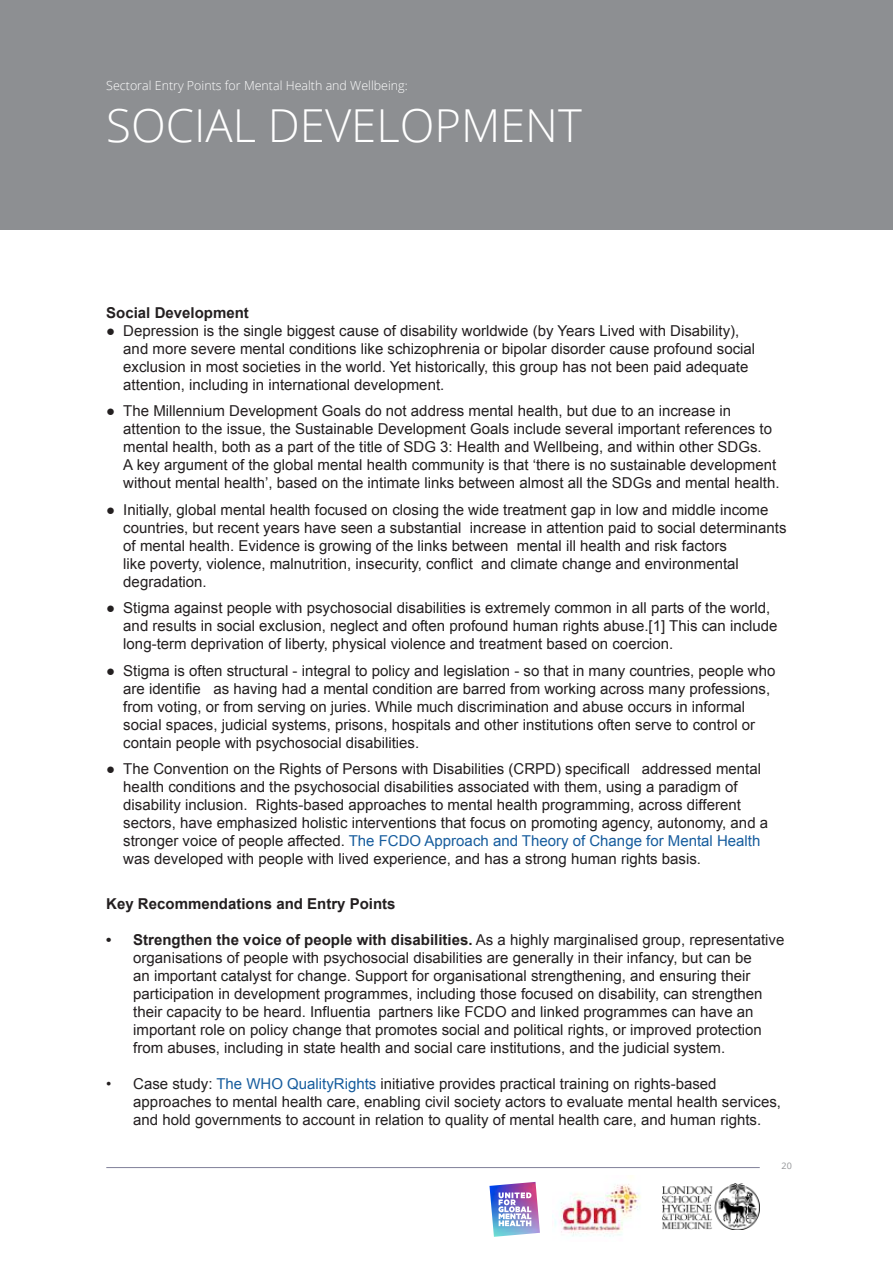
<style>
.page{position:relative;width:893px;height:1263px;background:#fff}
.page>*{position:absolute;margin:0;border:0;box-sizing:border-box;transform-origin:0 0}
.t1{font:300 45.45px "Open Sans";color:#fff}
.t2{font:15px/18px "Arial";color:#231f20}
.t3{font:700 15px "Arial";color:#231f20}
.t4{font:300 12.45px "Open Sans";color:#fff}
.t5{font:9px "Open Sans";color:#939598}
.s1{color:#175d9e}
.s2{font-weight:700}
</style>
<div class="page">
<div style="left:0;top:0;width:893px;height:230px;background:#8d8f92"></div>
<hr style="left:106px;top:1167px;width:654px;height:1px;background:#808099">
<img style="left:554px;top:1175px;width:87px;height:62px">
<img style="left:663px;top:1183px;width:97px;height:46px">
<img style="left:489px;top:1182px;width:51px;height:55px">
<p class="t4" style="left:106px;top:81px;width:303px">Sectoral Entry Points for Mental Health and Wellbeing:</p>
<h1 class="t1" style="left:106px;top:107px;width:477px">SOCIAL DEVELOPMENT</h1>
<p class="t3" style="left:106px;top:302px;width:144px">Social Development</p>
<p class="t2" style="left:123px;top:321px;width:633px;text-indent:-17px">● Depression is the single biggest cause of disability worldwide (by Years Lived with Disability), and more severe mental conditions like schizophrenia or bipolar disorder cause profound social exclusion in most societies in the world. Yet historically, this group has not been paid adequate attention, including in international development.</p>
<p class="t2" style="left:123px;top:402px;width:658px;text-indent:-17px">● The Millennium Development Goals do not address mental health, but due to an increase in attention to the issue, the Sustainable Development Goals include several important references to mental health, both as a part of the title of SDG 3: Health and Wellbeing, and within other SDGs.<br>A key argument of the global mental health community is that ‘there is no sustainable development without mental health’, based on the intimate links between almost all the SDGs and mental health.</p>
<p class="t2" style="left:123px;top:500px;width:665px;text-indent:-17px">● Initially, global mental health focused on closing the wide treatment gap in low and middle income countries, but recent years have seen a substantial increase in attention paid to social determinants of mental health. Evidence is growing of the links between mental ill health and risk factors<br>like poverty, violence, malnutrition, insecurity, conflict and climate change and environmental degradation.</p>
<p class="t2" style="left:123px;top:599px;width:656px;text-indent:-17px">● Stigma against people with psychosocial disabilities is extremely common in all parts of the world, and results in social exclusion, neglect and often profound human rights abuse.[1] This can include long-term deprivation of liberty, physical violence and treatment based on coercion.</p>
<p class="t2" style="left:123px;top:662px;width:653px;text-indent:-17px">● Stigma is often structural - integral to policy and legislation - so that in many countries, people who are identifie as having had a mental condition are barred from working across many professions, from voting, or from serving on juries. While much discrimination and abuse occurs in informal social spaces, judicial systems, prisons, hospitals and other institutions often serve to control or contain people with psychosocial disabilities.</p>
<p class="t2" style="left:123px;top:760px;width:646px;text-indent:-17px">● The Convention on the Rights of Persons with Disabilities (CRPD) specificall addressed mental health conditions and the psychosocial disabilities associated with them, using a paradigm of disability inclusion. Rights-based approaches to mental health programming, across different sectors, have emphasized holistic interventions that focus on promoting agency, autonomy, and a stronger voice of people affected. <span class="s1">The FCDO Approach and Theory of Change for Mental Health </span>was developed with people with lived experience, and has a strong human rights basis.</p>
<p class="t3" style="left:106px;top:893px;width:291px">Key Recommendations and Entry Points</p>
<p class="t2" style="left:133px;top:931px;width:653px;text-indent:-27px"><span class="s2">• Strengthen the voice of people with disabilities.</span> As a highly marginalised group, representative organisations of people with psychosocial disabilities are generally in their infancy, but can be<br>an important catalyst for change. Support for organisational strengthening, and ensuring their participation in development programmes, including those focused on disability, can strengthen their capacity to be heard. Influentia partners like FCDO and linked programmes can have an important role on policy change that promotes social and political rights, or improved protection from abuses, including in state health and social care institutions, and the judicial system.</p>
<p class="t2" style="left:133px;top:1075px;width:649px;text-indent:-27px">• Case study: <span class="s1">The WHO QualityRights</span> initiative provides practical training on rights-based approaches to mental health care, enabling civil society actors to evaluate mental health services, and hold governments to account in relation to quality of mental health care, and human rights.</p>
<p class="t5" style="left:781px;top:1160px;width:12px">20</p>
</div>
